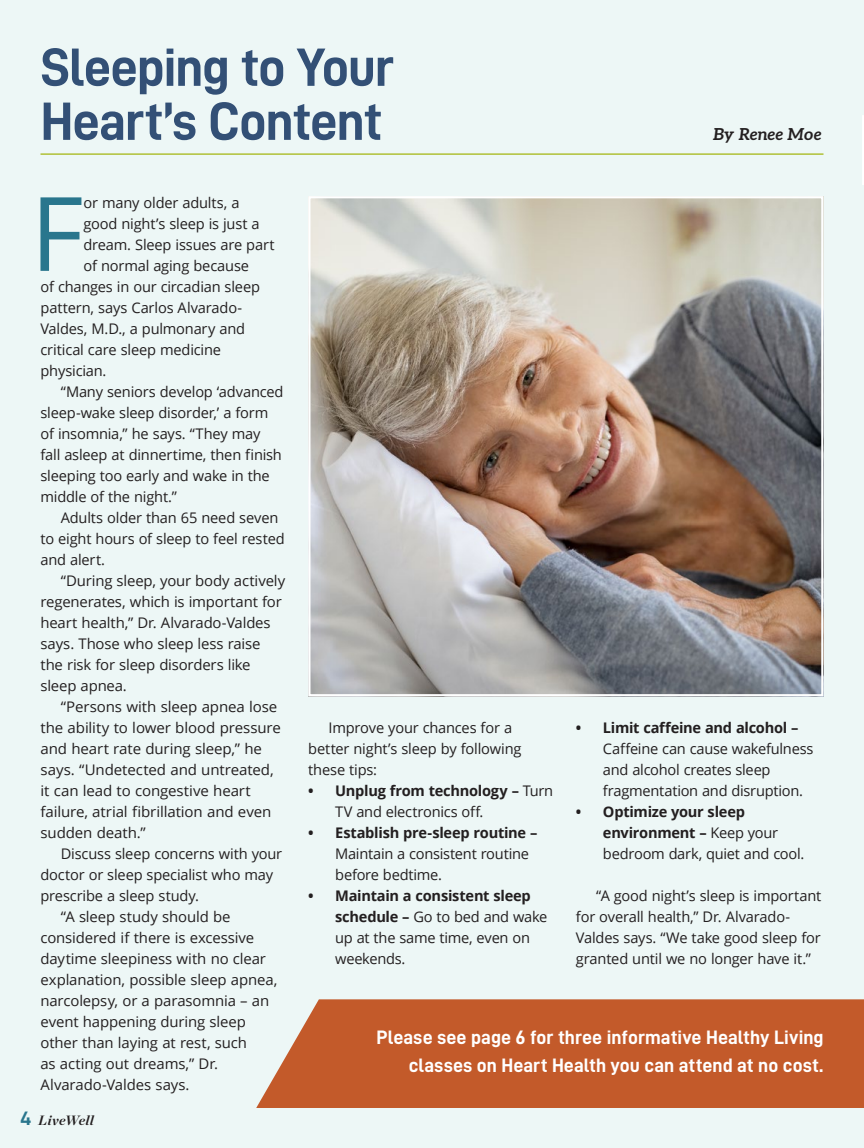
<style>
.page{position:relative;width:864px;height:1148px;background:#edf7f6}
.page>*{position:absolute;margin:0;border:0;box-sizing:border-box;transform-origin:0 0}
.t1{font:102.9px "Open Sans";color:#29768d}
.t2{font:54px/54px "D DIN Bold";letter-spacing:-.02em;color:#335076}
.t3{font:19.5px/27px "D DIN Bold";color:#fff;text-align:right}
.t4{font:italic 700 16.5px "Aleo";color:#231f20}
.t5{font:14.7px/21px "Open Sans";letter-spacing:-.01em;color:#231f20}
.t6{font:700 14.7px "Open Sans";letter-spacing:-.02em;color:#231f20}
.t7{font:italic 700 13.5px "Chronicle Display";letter-spacing:.02em;color:#231f20}
.s1{font-family:"D DIN Exp Bold";font-weight:400;font-style:normal;font-size:19.5px;color:#29768d}
.s2{font-weight:700}
</style>
<div class="page">
<svg style="left:256px;top:999px;width:608px;height:109px;background:#c56437"></svg>
<img style="left:311px;top:199px;width:510px;height:494px">
<div style="left:308px;top:196px;width:516px;height:500px;border:2px solid #fff"></div>
<hr style="left:40px;top:153px;width:784px;height:2px;background:#b0c136">
<svg style="left:862px;top:115px;width:2px;height:70px"></svg>
<h2 class="t2" style="left:40px;top:39px;width:355px">Sleeping to Your<br>Heart’s Content</h2>
<p class="t4" style="left:713px;top:124px;width:110px">By Renee Moe</p>
<h1 class="t1" style="left:30px;top:163px;width:55px">F</h1>
<p class="t5" style="left:83px;top:192px;width:158px">or many older adults, a</p>
<p class="t5" style="left:83px;top:213px;width:178px">good night’s sleep is just a</p>
<p class="t5" style="left:83px;top:234px;width:193px">dream. Sleep issues are part</p>
<p class="t5" style="left:83px;top:255px;width:167px">of normal aging because</p>
<p class="t5" style="left:41px;top:276px;width:221px">of changes in our circadian sleep</p>
<p class="t5" style="left:41px;top:297px;width:203px">pattern, says Carlos Alvarado-</p>
<p class="t5" style="left:41px;top:318px;width:206px">Valdes, M.D., a pulmonary and</p>
<p class="t5" style="left:41px;top:339px;width:182px">critical care sleep medicine</p>
<p class="t5" style="left:41px;top:360px;width:68px">physician.</p>
<p class="t5" style="left:61px;top:381px;width:224px">“Many seniors develop ‘advanced</p>
<p class="t5" style="left:41px;top:402px;width:229px">sleep-wake sleep disorder,’ a form</p>
<p class="t5" style="left:41px;top:423px;width:222px">of insomnia,” he says. “They may</p>
<p class="t5" style="left:41px;top:444px;width:243px">fall asleep at dinnertime, then finish</p>
<p class="t5" style="left:41px;top:465px;width:231px">sleeping too early and wake in the</p>
<p class="t5" style="left:41px;top:486px;width:138px">middle of the night.”</p>
<p class="t5" style="left:61px;top:507px;width:219px">Adults older than 65 need seven</p>
<p class="t5" style="left:41px;top:528px;width:246px">to eight hours of sleep to feel rested</p>
<p class="t5" style="left:41px;top:549px;width:66px">and alert.</p>
<p class="t5" style="left:61px;top:570px;width:226px">“During sleep, your body actively</p>
<p class="t5" style="left:41px;top:591px;width:243px">regenerates, which is important for</p>
<p class="t5" style="left:41px;top:612px;width:232px">heart health,” Dr. Alvarado-Valdes</p>
<p class="t5" style="left:41px;top:633px;width:222px">says. Those who sleep less raise</p>
<p class="t5" style="left:41px;top:654px;width:212px">the risk for sleep disorders like</p>
<p class="t5" style="left:41px;top:675px;width:88px">sleep apnea.</p>
<p class="t5" style="left:61px;top:696px;width:218px">“Persons with sleep apnea lose</p>
<p class="t5" style="left:41px;top:717px;width:242px">the ability to lower blood pressure</p>
<p class="t5" style="left:41px;top:738px;width:223px">and heart rate during sleep,” he</p>
<p class="t5" style="left:41px;top:759px;width:235px">says. “Undetected and untreated,</p>
<p class="t5" style="left:41px;top:780px;width:212px">it can lead to congestive heart</p>
<p class="t5" style="left:41px;top:801px;width:232px">failure, atrial fibrillation and even</p>
<p class="t5" style="left:41px;top:822px;width:107px">sudden death.”</p>
<p class="t5" style="left:61px;top:843px;width:223px">Discuss sleep concerns with your</p>
<p class="t5" style="left:40px;top:864px;width:234px">doctor or sleep specialist who may</p>
<p class="t5" style="left:40px;top:885px;width:160px">prescribe a sleep study.</p>
<p class="t5" style="left:61px;top:906px;width:171px">“A sleep study should be</p>
<p class="t5" style="left:41px;top:927px;width:215px">considered if there is excessive</p>
<p class="t5" style="left:41px;top:948px;width:227px">daytime sleepiness with no clear</p>
<p class="t5" style="left:41px;top:969px;width:238px">explanation, possible sleep apnea,</p>
<p class="t5" style="left:41px;top:990px;width:230px">narcolepsy, or a parasomnia – an</p>
<p class="t5" style="left:41px;top:1011px;width:207px">event happening during sleep</p>
<p class="t5" style="left:41px;top:1032px;width:208px">other than laying at rest, such</p>
<p class="t5" style="left:41px;top:1053px;width:179px">as acting out dreams,” Dr.</p>
<p class="t5" style="left:41px;top:1074px;width:151px">Alvarado-Valdes says.</p>
<p class="t7" style="left:20px;top:1108px;width:75px"><span class="s1">4</span> LiveWell</p>
<p class="t5" style="left:308px;top:717px;width:215px;text-indent:20px">Improve your chances for a better night’s sleep by following these tips:</p>
<p class="t5" style="left:335px;top:780px;width:219px;text-indent:-27px"><span class="s2">• Unplug from technology –</span> Turn<br>TV and electronics off.</p>
<p class="t6" style="left:308px;top:822px;width:231px">• Establish pre-sleep routine –</p>
<p class="t5" style="left:335px;top:843px;width:195px">Maintain a consistent routine before bedtime.</p>
<p class="t5" style="left:335px;top:885px;width:214px;text-indent:-27px"><span class="s2">• Maintain a consistent sleep schedule –</span> Go to bed and wake up at the same time, even on weekends.</p>
<p class="t6" style="left:576px;top:717px;width:224px">• Limit caffeine and alcohol –</p>
<p class="t5" style="left:603px;top:738px;width:212px">Caffeine can cause wakefulness and alcohol creates sleep fragmentation and disruption.</p>
<p class="t5" style="left:603px;top:801px;width:203px;text-indent:-27px"><span class="s2">• Optimize your sleep environment –</span> Keep your bedroom dark, quiet and cool.</p>
<p class="t5" style="left:576px;top:885px;width:247px;text-indent:20px">“A good night’s sleep is important for overall health,” Dr. Alvarado-Valdes says. “We take good sleep for granted until we no longer have it.”</p>
<h3 class="t3" style="left:377px;top:1023px;width:448px">Please see page 6 for three informative Healthy Living classes on Heart Health you can attend at no cost.</h3>
</div>
